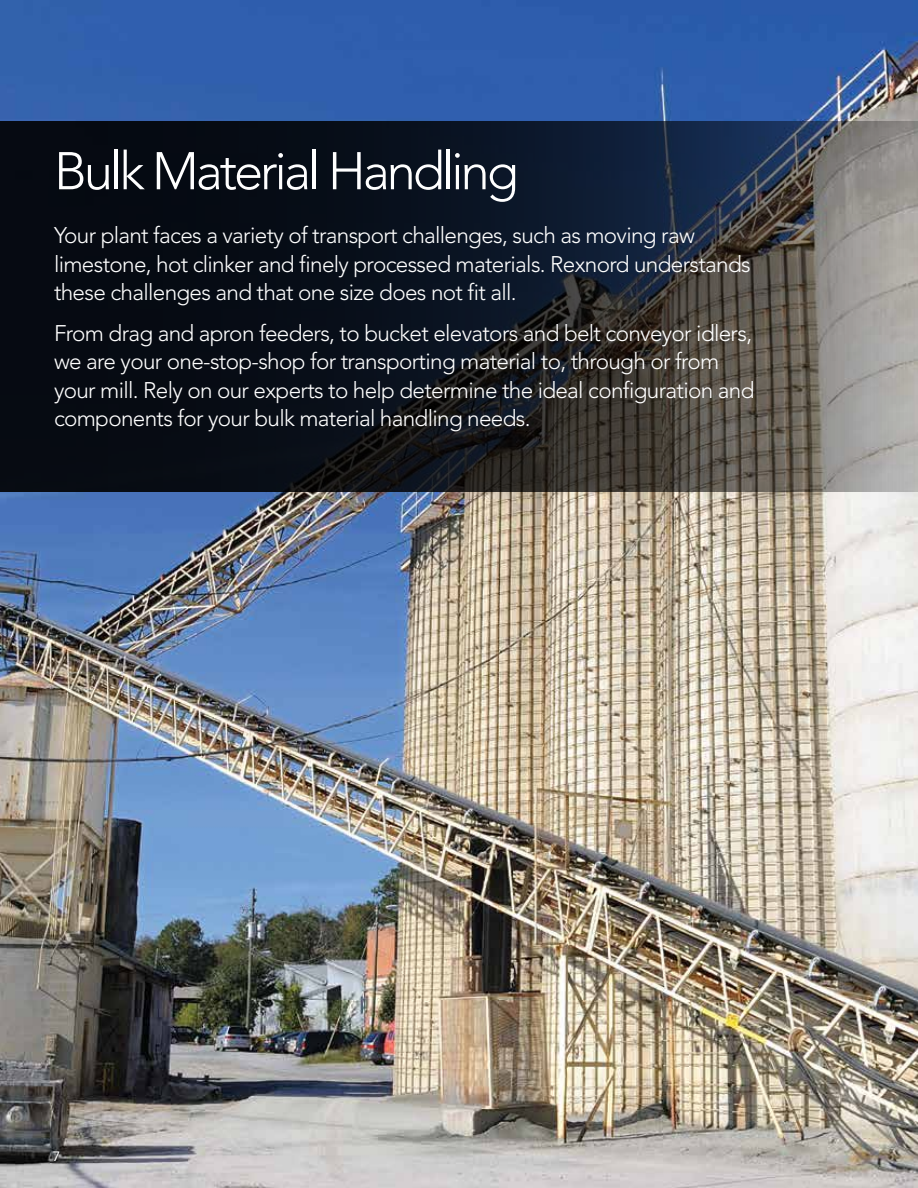
<style>
.page{position:relative;width:918px;height:1188px;background:#fff}
.page>*{position:absolute;margin:0;border:0;box-sizing:border-box;transform-origin:0 0}
.t1{font:300 52.5px "Avenir LT Std";letter-spacing:-.06em;color:#fff}
.t2{font:300 22.5px/28.5px "Avenir LT Std";letter-spacing:-.03em;color:#fff}
.t3{font:13.5px "Avenir LT Std";color:#fff}
</style>
<div class="page">
<img style="left:0;top:0;width:918px;height:1188px">
<svg style="left:0;top:122px;width:918px;height:370px;background:#272a30"></svg>
<h1 class="t1" style="left:54px;top:140px;width:466px">Bulk Material Handling</h1>
<p class="t2" style="left:54px;top:221px;width:698px">Your plant faces a variety of transport challenges, such as moving raw limestone, hot clinker and finely processed materials. Rexnord understands these challenges and that one size does not fit all.</p>
<p class="t2" style="left:54px;top:319px;width:702px">From drag and apron feeders, to bucket elevators and belt conveyor idlers, we are your one-stop-shop for transporting material to, through or from your mill. Rely on our experts to help determine the ideal configuration and components for your bulk material handling needs.</p>
<p class="t3" style="left:53px;top:1148px;width:9px">7</p>
</div>
